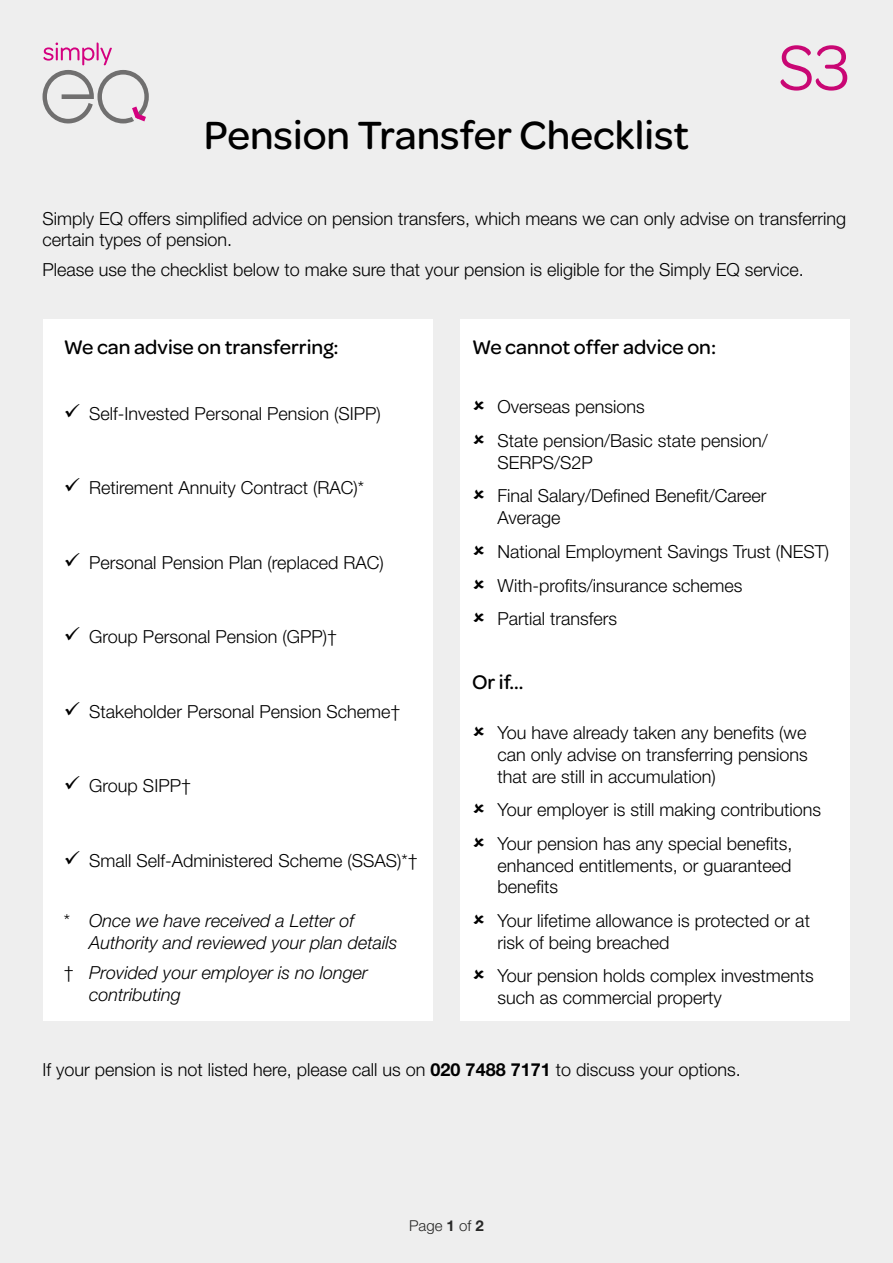
<style>
.page{position:relative;width:893px;height:1263px;background:#eee}
.page>*{position:absolute;margin:0;border:0;box-sizing:border-box;transform-origin:0 0}
.t1{font:67.5px "Omnes";color:#c90774}
.t2{font:500 42px "Omnes";color:#000}
.t3{font:500 21px "Omnes";color:#000}
.t4{font:300 18px/21.6px "Helvetica Neue LT Std";color:#000}
.t5{font:italic 300 18px/21.6px "Helvetica Neue LT Std";color:#000}
.t6{font:300 15px "Helvetica Neue LT Std";color:#282827}
.s1{font-style:normal}
.s2{font-weight:700}
</style>
<div class="page">
<div style="left:43px;top:319px;width:390px;height:701px;background:#fff"></div>
<div style="left:460px;top:319px;width:390px;height:701px;background:#fff"></div>
<svg style="left:43px;top:43px;width:106px;height:80px"></svg>
<h2 class="t2" style="left:204px;top:106px;width:487px">Pension Transfer Checklist</h2>
<h1 class="t1" style="left:778px;top:22px;width:74px">S3</h1>
<p class="t4" style="left:43px;top:207px;width:805px">Simply EQ offers simplified advice on pension transfers, which means we can only advise on transferring certain types of pension.</p>
<p class="t4" style="left:43px;top:259px;width:763px">Please use the checklist below to make sure that your pension is eligible for the Simply EQ service.</p>
<p class="t3" style="left:64px;top:332px;width:276px">We can advise on transferring:</p>
<p class="t4" style="left:64px;top:402px;width:318px">✓ Self-Invested Personal Pension (SIPP)</p>
<p class="t4" style="left:64px;top:477px;width:302px">✓ Retirement Annuity Contract (RAC)*</p>
<p class="t4" style="left:64px;top:551px;width:321px">✓ Personal Pension Plan (replaced RAC)</p>
<p class="t4" style="left:64px;top:626px;width:275px">✓ Group Personal Pension (GPP)†</p>
<p class="t4" style="left:64px;top:700px;width:338px">✓ Stakeholder Personal Pension Scheme†</p>
<p class="t4" style="left:64px;top:775px;width:129px">✓ Group SIPP†</p>
<p class="t4" style="left:64px;top:849px;width:355px">✓ Small Self-Administered Scheme (SSAS)*†</p>
<p class="t5" style="left:89px;top:910px;width:310px;text-indent:-26px"><span class="s1">*</span> Once we have received a Letter of<br>Authority and reviewed your plan details</p>
<p class="t5" style="left:89px;top:961px;width:280px;text-indent:-26px"><span class="s1">†</span> Provided your employer is no longer contributing</p>
<p class="t3" style="left:472px;top:332px;width:246px">We cannot offer advice on:</p>
<p class="t4" style="left:497px;top:390px;width:272px;line-height:33.8px">Overseas pensions<br>State pension/Basic state pension/</p>
<p class="t4" style="left:497px;top:445px;width:271px;line-height:33.8px">SERPS/S2P<br>Final Salary/Defined Benefit/Career</p>
<p class="t4" style="left:497px;top:500px;width:333px;line-height:33.8px">Average<br>National Employment Savings Trust (NEST)<br>With-profits/insurance schemes<br>Partial transfers</p>
<p class="t3" style="left:472px;top:667px;width:53px">Or if...</p>
<p class="t4" style="left:497px;top:722px;width:312px;text-align:justify">You have already taken any benefits (we can only advise on transferring pensions that are still in accumulation)</p>
<p class="t4" style="left:497px;top:793px;width:325px;line-height:33.8px">Your employer is still making contributions<br>Your pension has any special benefits,</p>
<p class="t4" style="left:497px;top:854px;width:296px">enhanced entitlements, or guaranteed benefits</p>
<p class="t4" style="left:497px;top:909px;width:314px">Your lifetime allowance is protected or at risk of being breached</p>
<p class="t4" style="left:497px;top:965px;width:318px">Your pension holds complex investments such as commercial property</p>
<p class="t4" style="left:43px;top:1058px;width:700px">If your pension is not listed here, please call us on <span class="s2">020 7488 7171</span> to discuss your options.</p>
<p class="t6" style="left:409px;top:1217px;width:76px">Page <span class="s2">1</span> of <span class="s2">2</span></p>
</div>
